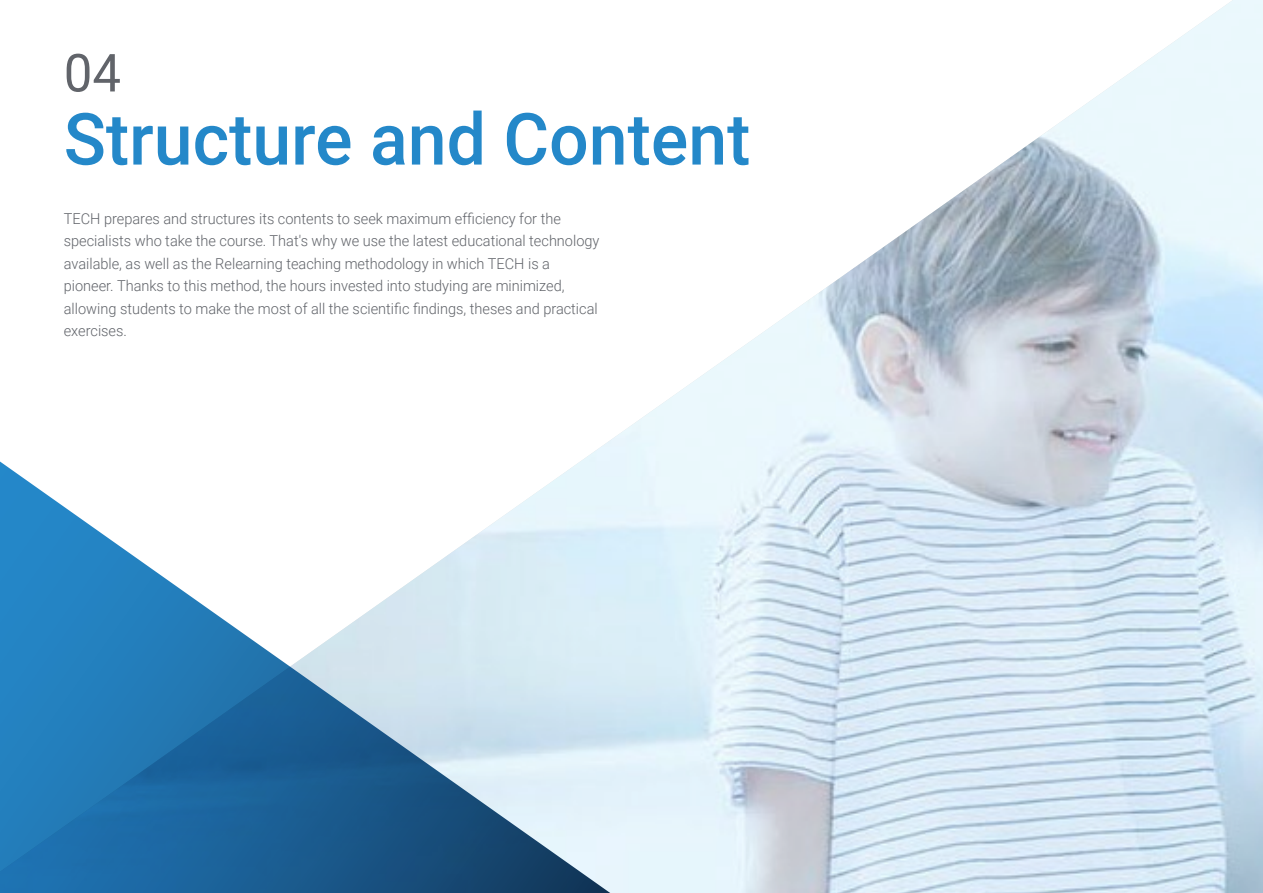
<style>
.page{position:relative;width:1263px;height:893px;background:#fff}
.page>*{position:absolute;margin:0;border:0;box-sizing:border-box;transform-origin:0 0}
.t1{font:500 72px "Roboto";color:#2488c9}
.t2{font:52.5px "Roboto";color:#61646a}
.t3{font:300 15px/22.5px "Roboto";color:#61646a}
</style>
<div class="page">
<img style="left:602px;top:0;width:661px;height:893px">
<svg style="left:0;top:446px;width:640px;height:447px"></svg>
<h2 class="t2" style="left:64px;top:36px;width:59px">04</h2>
<h1 class="t1" style="left:64px;top:89px;width:688px">Structure and Content</h1>
<p class="t3" style="left:64px;top:207px;width:537px">TECH prepares and structures its contents to seek maximum efficiency for the specialists who take the course. That's why we use the latest educational technology available, as well as the Relearning teaching methodology in which TECH is a pioneer. Thanks to this method, the hours invested into studying are minimized, allowing students to make the most of all the scientific findings, theses and practical exercises.</p>
</div>
